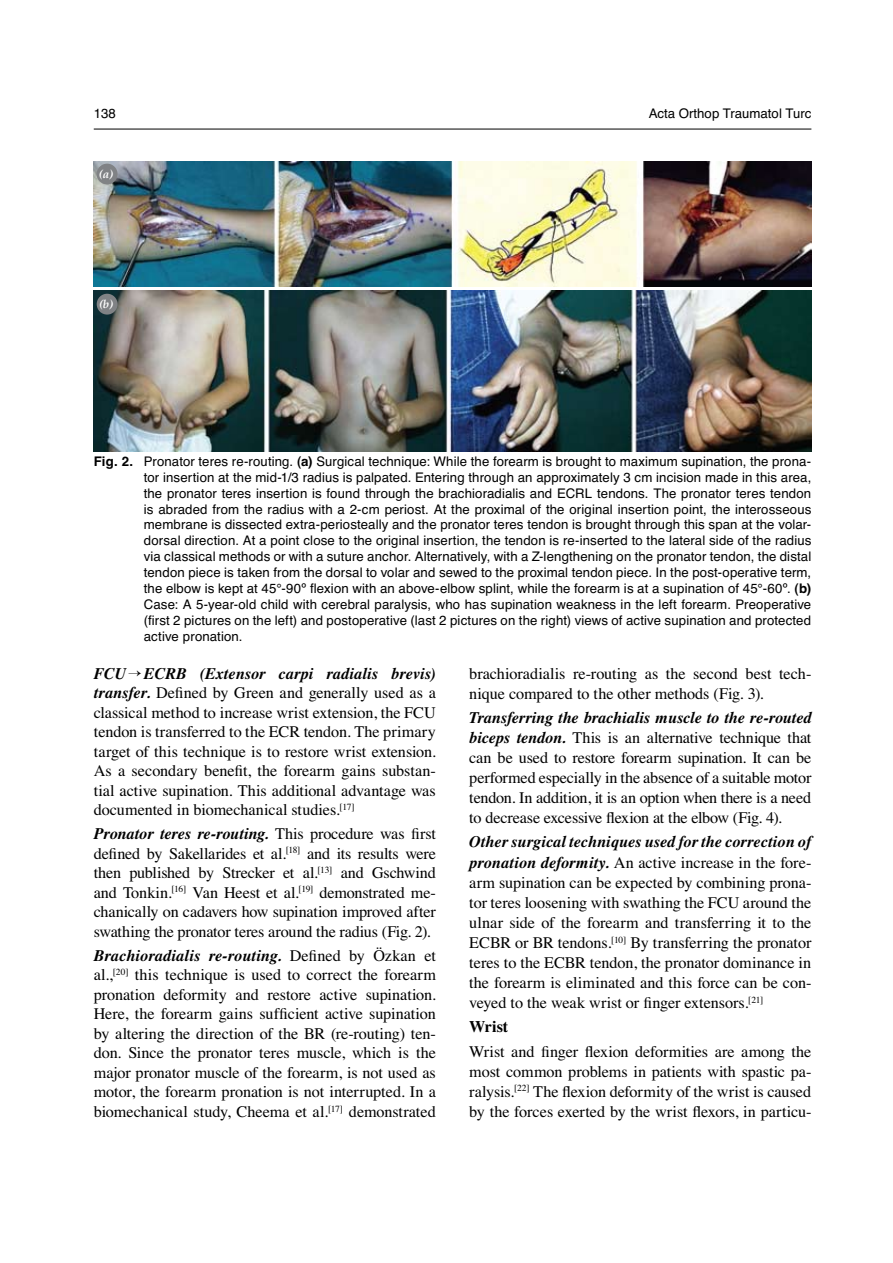
<style>
.page{position:relative;width:893px;height:1263px;background:#fff}
.page>*{position:absolute;margin:0;border:0;box-sizing:border-box;transform-origin:0 0}
.t1{font:16.2px/19.5px "Times";letter-spacing:-.005em;color:#000;text-align:justify}
.t2{font:700 16.2px "Times";color:#000}
.t3{font:13.2px/15.9px "Helvetica";color:#000;text-align:justify}
.t4{font:italic 700 11.7px "Palatino";color:#fff}
.s1{font-weight:700}
.s2{font-weight:700;font-style:italic}
</style>
<div class="page">
<hr style="left:94px;top:129px;width:717px;height:1px;background:#000">
<img style="left:94px;top:162px;width:717px;height:124px">
<img style="left:94px;top:291px;width:717px;height:161px">
<div style="left:97px;top:164px;width:21px;height:20px;background:#808285;border-radius:50%"></div>
<div style="left:97px;top:294px;width:21px;height:21px;background:#808285;border-radius:50%"></div>
<p class="t3" style="left:94px;top:106px;width:24px">138</p>
<p class="t3" style="left:649px;top:106px;width:164px">Acta Orthop Traumatol Turc</p>
<p class="t4" style="left:99px;top:170px;width:16px">(a)</p>
<p class="t4" style="left:99px;top:300px;width:15px">(b)</p>
<p class="t3" style="left:144px;top:455px;width:669px;text-indent:-50px"><span class="s1">Fig. 2.</span> Pronator teres re-routing. <span class="s1">(a)</span> Surgical technique: While the forearm is brought to maximum supination, the prona&shy;tor insertion at the mid-1/3 radius is palpated. Entering through an approximately 3 cm incision made in this area, the pronator teres insertion is found through the brachioradialis and ECRL tendons. The pronator teres tendon is abraded from the radius with a 2-cm periost. At the proximal of the original insertion point, the interosseous membrane is dissected extra-periosteally and the pronator teres tendon is brought through this span at the volar&shy;dorsal direction. At a point close to the original insertion, the tendon is re-inserted to the lateral side of the radius via classical methods or with a suture anchor. Alternatively, with a Z-lengthening on the pronator tendon, the distal tendon piece is taken from the dorsal to volar and sewed to the proximal tendon piece. In the post-operative term, the elbow is kept at 45°-90º flexion with an above-elbow splint, while the forearm is at a supination of 45°-60º. <span class="s1">(b)<br></span>Case: A 5-year-old child with cerebral paralysis, who has supination weakness in the left forearm. Preoperative (first 2 pictures on the left) and postoperative (last 2 pictures on the right) views of active supination and protected active pronation.</p>
<p class="t1" style="left:94px;top:665px;width:344px"><span class="s2">FCU</span>→<span class="s2">ECRB (Extensor carpi radialis brevis) transfer.</span> Defined by Green and generally used as a classical method to increase wrist extension, the FCU tendon is transferred to the ECR tendon. The primary target of this technique is to restore wrist extension.<br>As a secondary benefit, the forearm gains substan&shy;tial active supination. This additional advantage was documented in biomechanical studies.<sup>[17]</sup></p>
<p class="t1" style="left:94px;top:826px;width:344px"><span class="s2">Pronator teres re-routing.</span> This procedure was first defined by Sakellarides et al.<sup>[18]</sup> and its results were then published by Strecker et al.<sup>[13]</sup> and Gschwind and Tonkin.<sup>[16]</sup> Van Heest et al.<sup>[19]</sup> demonstrated me&shy;chanically on cadavers how supination improved after swathing the pronator teres around the radius (Fig. 2).</p>
<p class="t1" style="left:94px;top:947px;width:344px"><span class="s2">Brachioradialis re-routing.</span> Defined by Özkan et al.,<sup>[20]</sup> this technique is used to correct the forearm pronation deformity and restore active supination.<br>Here, the forearm gains sufficient active supination by altering the direction of the BR (re-routing) ten&shy;don. Since the pronator teres muscle, which is the major pronator muscle of the forearm, is not used as motor, the forearm pronation is not interrupted. In a biomechanical study, Cheema et al.<sup>[17]</sup> demonstrated</p>
<p class="t1" style="left:469px;top:665px;width:344px;line-height:20.1px">brachioradialis re-routing as the second best tech&shy;nique compared to the other methods (Fig. 3).</p>
<p class="t1" style="left:469px;top:709px;width:344px;line-height:20.1px"><span class="s2">Transferring the brachialis muscle to the re-routed biceps tendon.</span> This is an alternative technique that can be used to restore forearm supination. It can be performed especially in the absence of a suitable motor tendon. In addition, it is an option when there is a need to decrease excessive flexion at the elbow (Fig. 4).</p>
<p class="t1" style="left:469px;top:834px;width:344px;line-height:20.1px"><span class="s2">Other surgical techniques used for the correction of pronation deformity.</span> An active increase in the fore&shy;arm supination can be expected by combining prona&shy;tor teres loosening with swathing the FCU around the ulnar side of the forearm and transferring it to the ECBR or BR tendons.<sup>[10]</sup> By transferring the pronator teres to the ECBR tendon, the pronator dominance in the forearm is eliminated and this force can be con&shy;veyed to the weak wrist or finger extensors.<sup>[21]</sup></p>
<p class="t2" style="left:469px;top:1021px;width:41px">Wrist</p>
<p class="t1" style="left:469px;top:1043px;width:344px;line-height:20.1px">Wrist and finger flexion deformities are among the most common problems in patients with spastic pa&shy;ralysis.<sup>[22]</sup> The flexion deformity of the wrist is caused by the forces exerted by the wrist flexors, in particu-</p>
</div>
